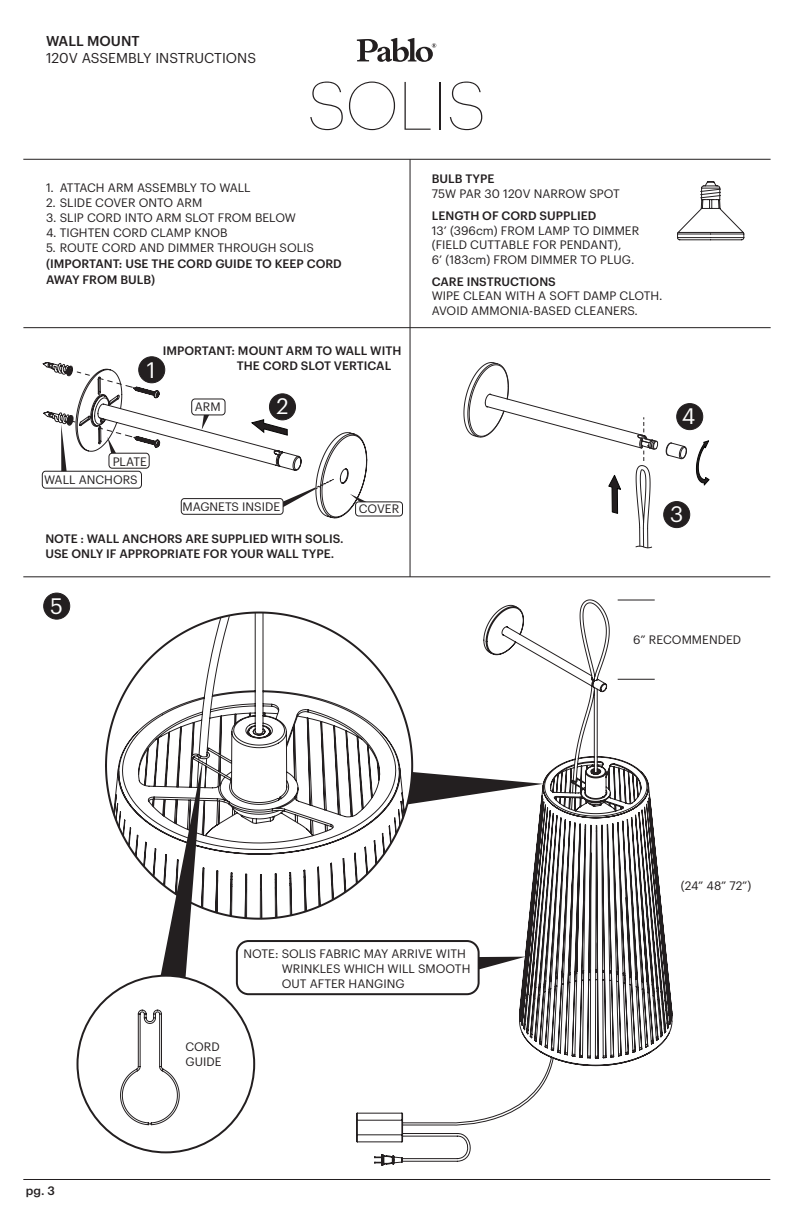
<style>
.page{position:relative;width:792px;height:1224px;background:#fff}
.page>*{position:absolute;margin:0;border:0;box-sizing:border-box;transform-origin:0 0}
.t1{font:100 66.8px "Graphik";letter-spacing:-.005em;color:#231f20}
.t2{font:22.2px "Myriad Pro";color:#fff}
.t3{font:22px "Graphik";color:#fff}
.t4{font:14px "Graphik";color:#231f20}
.t5{font:500 14px "Graphik";color:#231f20}
.t6{font:12px/15px "Graphik";color:#231f20}
.t7{font:500 12px/15px "Graphik";color:#231f20}
.s1{font-family:"Graphik";font-size:22px}
</style>
<div class="page">
<hr style="left:23px;top:1179px;width:747px;height:1px;background:#231f20">
<svg style="left:357px;top:38px;width:79px;height:24px"></svg>
<hr style="left:23px;top:159px;width:748px;height:1px;background:#231f20">
<svg style="left:480px;top:957px;width:3px;height:12px"></svg>
<div style="left:236px;top:940px;width:244px;height:55px;border:2px solid #231f20;border-radius:12px"></div>
<svg style="left:414px;top:772px;width:69px;height:32px"></svg>
<hr style="left:410px;top:159px;width:1px;height:418px;background:#231f20">
<svg style="left:483px;top:599px;width:189px;height:467px"></svg>
<svg style="left:105px;top:611px;width:309px;height:309px"></svg>
<svg style="left:113px;top:612px;width:292px;height:307px"></svg>
<svg style="left:157px;top:760px;width:46px;height:224px"></svg>
<div style="left:78px;top:976px;width:176px;height:176px;background:#fff;border-radius:50%"></div>
<svg style="left:120px;top:1009px;width:60px;height:116px"></svg>
<svg style="left:666px;top:443px;width:21px;height:16px"></svg>
<hr style="left:23px;top:576px;width:747px;height:1px;background:#231f20">
<hr style="left:23px;top:327px;width:748px;height:1px;background:#231f20">
<svg style="left:677px;top:181px;width:67px;height:59px"></svg>
<svg style="left:356px;top:1056px;width:198px;height:110px"></svg>
<hr style="left:618px;top:679px;width:37px;height:1px;background:#231f20">
<hr style="left:618px;top:600px;width:37px;height:1px;background:#231f20">
<div style="left:355px;top:502px;width:48px;height:14px;border:1px solid #231f20;border-radius:3px"></div>
<svg style="left:463px;top:362px;width:195px;height:186px"></svg>
<svg style="left:696px;top:440px;width:14px;height:46px"></svg>
<div style="left:42px;top:471px;width:100px;height:17px;border:1px solid #231f20;border-radius:3px"></div>
<svg style="left:43px;top:362px;width:324px;height:156px"></svg>
<div style="left:139px;top:357px;width:26px;height:26px;background:#231f20;border-radius:50%"></div>
<div style="left:138px;top:356px;width:27px;height:27px;border:1px solid #231f20;border-radius:50%"></div>
<div style="left:664px;top:502px;width:26px;height:26px;background:#231f20;border-radius:50%"></div>
<div style="left:663px;top:501px;width:27px;height:27px;border:1px solid #231f20;border-radius:50%"></div>
<div style="left:677px;top:404px;width:26px;height:26px;background:#231f20;border-radius:50%"></div>
<div style="left:676px;top:403px;width:27px;height:27px;border:1px solid #231f20;border-radius:50%"></div>
<div style="left:269px;top:394px;width:27px;height:26px;background:#231f20;border-radius:50%"></div>
<div style="left:269px;top:394px;width:27px;height:26px;border:1px solid #231f20;border-radius:50%"></div>
<div style="left:44px;top:593px;width:26px;height:26px;background:#231f20;border-radius:50%"></div>
<div style="left:43px;top:593px;width:27px;height:26px;border:1px solid #231f20;border-radius:50%"></div>
<svg style="left:100px;top:378px;width:33px;height:10px"></svg>
<svg style="left:77px;top:371px;width:13px;height:5px"></svg>
<svg style="left:99px;top:428px;width:33px;height:27px"></svg>
<svg style="left:61px;top:419px;width:15px;height:53px"></svg>
<p class="t5" style="left:46px;top:35px;width:95px">WALL MOUNT</p>
<p class="t4" style="left:46px;top:52px;width:212px">120V ASSEMBLY INSTRUCTIONS</p>
<h1 class="t1" style="left:308px;top:68px;width:179px">SOLIS</h1>
<p class="t6" style="left:46px;top:181px;width:206px">1. ATTACH ARM ASSEMBLY TO WALL</p>
<p class="t6" style="left:46px;top:196px;width:158px">2. SLIDE COVER ONTO ARM</p>
<p class="t6" style="left:46px;top:211px;width:251px">3. SLIP CORD INTO ARM SLOT FROM BELOW</p>
<p class="t6" style="left:46px;top:226px;width:183px">4. TIGHTEN CORD CLAMP KNOB</p>
<p class="t6" style="left:46px;top:241px;width:270px">5. ROUTE CORD AND DIMMER THROUGH SOLIS</p>
<p class="t7" style="left:46px;top:256px;width:297px;line-height:16px">(IMPORTANT: USE THE CORD GUIDE TO KEEP CORD<br>AWAY FROM BULB)</p>
<h3 class="t3" style="left:147px;top:361px;width:10px">1</h3>
<p class="t7" style="left:237px;top:344px;width:166px;text-indent:-74px">IMPORTANT: MOUNT ARM TO WALL WITH<br>THE CORD SLOT VERTICAL</p>
<p class="t6" style="left:195px;top:400px;width:27px">ARM</p>
<h2 class="t2" style="left:266px;top:392px;width:24px">2<span class="s1">2</span></h2>
<p class="t6" style="left:113px;top:454px;width:36px">PLATE</p>
<p class="t6" style="left:44px;top:473px;width:95px">WALL ANCHORS</p>
<p class="t6" style="left:182px;top:499px;width:99px">MAGNETS INSIDE</p>
<p class="t6" style="left:359px;top:502px;width:42px">COVER</p>
<p class="t7" style="left:45px;top:532px;width:300px">NOTE : WALL ANCHORS ARE SUPPLIED WITH SOLIS.<br>USE ONLY IF APPROPRIATE FOR YOUR WALL TYPE.</p>
<h3 class="t3" style="left:50px;top:597px;width:14px">5</h3>
<p class="t7" style="left:432px;top:172px;width:64px">BULB TYPE</p>
<p class="t6" style="left:432px;top:187px;width:190px">75W PAR 30 120V NARROW SPOT</p>
<p class="t7" style="left:432px;top:209px;width:166px">LENGTH OF CORD SUPPLIED</p>
<p class="t6" style="left:432px;top:224px;width:209px;line-height:14.4px">13’ (396cm) FROM LAMP TO DIMMER (FIELD CUTTABLE FOR PENDANT),<br>6’ (183cm) FROM DIMMER TO PLUG.</p>
<p class="t7" style="left:432px;top:275px;width:126px">CARE INSTRUCTIONS</p>
<p class="t6" style="left:432px;top:290px;width:232px;line-height:14.4px">WIPE CLEAN WITH A SOFT DAMP CLOTH.<br>AVOID AMMONIA-BASED CLEANERS.</p>
<h3 class="t3" style="left:682px;top:407px;width:15px">4</h3>
<h3 class="t3" style="left:670px;top:505px;width:15px">3</h3>
<p class="t6" style="left:633px;top:633px;width:109px">6” RECOMMENDED</p>
<p class="t6" style="left:681px;top:879px;width:72px">(24” 48” 72”)</p>
<p class="t7" style="left:26px;top:1184px;width:30px">pg. 3</p>
<p class="t6" style="left:185px;top:1040px;width:38px">CORD<br>GUIDE</p>
<p class="t6" style="left:282px;top:946px;width:190px;text-indent:-38px">NOTE: SOLIS FABRIC MAY ARRIVE WITH<br>WRINKLES WHICH WILL SMOOTH<br>OUT AFTER HANGING</p>
</div>
